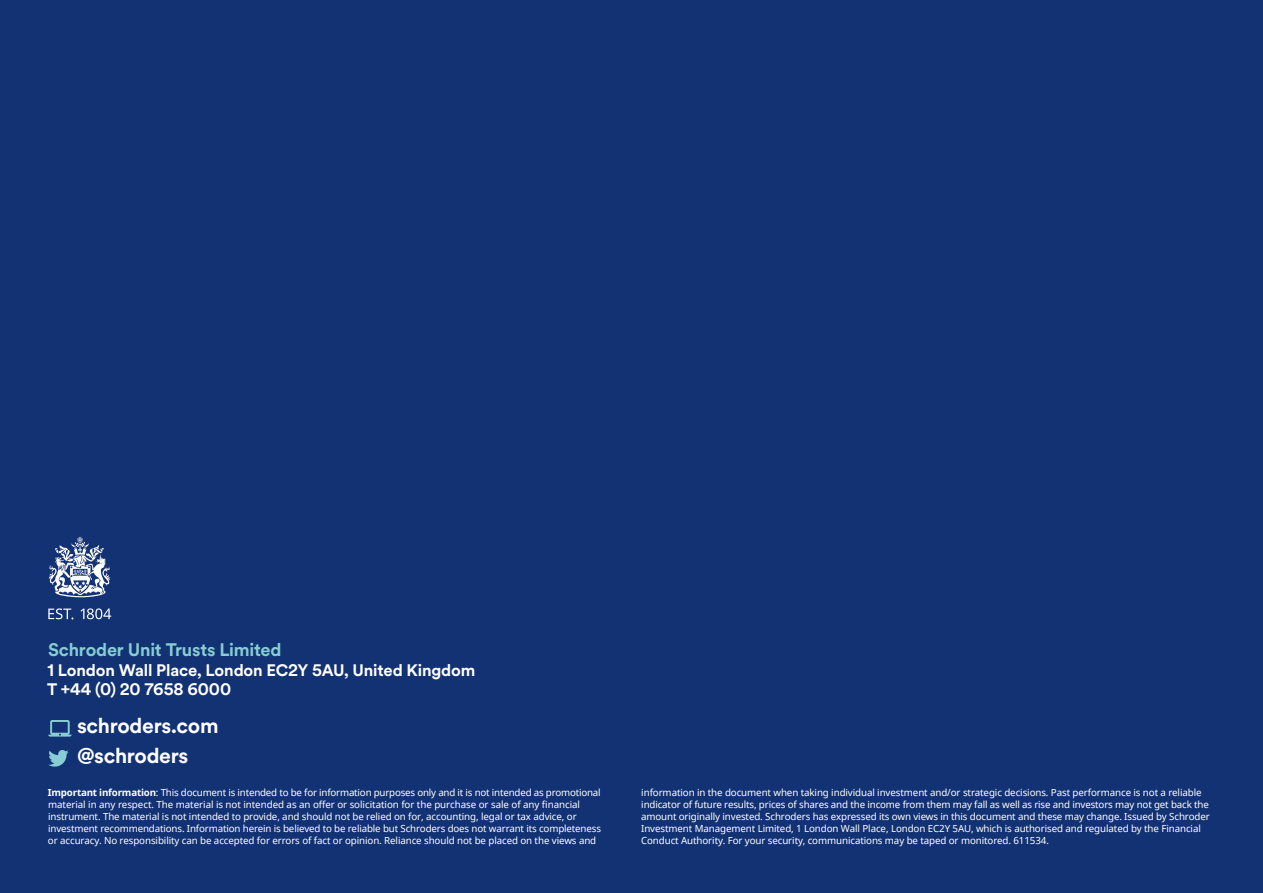
<style>
.page{position:relative;width:1263px;height:893px;background:#123274}
.page>*{position:absolute;margin:0;border:0;box-sizing:border-box;transform-origin:0 0}
.t1{font:700 21px "Schroders Circular";letter-spacing:-.015em;color:#fff}
.t2{font:700 18px "Schroders Circular";letter-spacing:-.01em;color:#88cdd3}
.t3{font:700 16.5px/19.5px "Schroders Circular";letter-spacing:-.01em;color:#fff}
.t4{font:9.75px/12px "Noto Sans UI";letter-spacing:-.01em;color:#fff}
.s1{font-family:"Noto Sans";font-weight:700}
</style>
<div class="page">
<svg style="left:48px;top:750px;width:21px;height:17px"></svg>
<svg style="left:48px;top:720px;width:24px;height:17px"></svg>
<svg style="left:48px;top:608px;width:25px;height:11px"></svg>
<svg style="left:81px;top:608px;width:30px;height:11px"></svg>
<svg style="left:49px;top:537px;width:61px;height:60px"></svg>
<h2 class="t2" style="left:48px;top:638px;width:235px">Schroder Unit Trusts Limited</h2>
<h3 class="t3" style="left:47px;top:660px;width:430px">1 London Wall Place, London EC2Y 5AU, United Kingdom<br>T +44 (0) 20 7658 6000</h3>
<h1 class="t1" style="left:77px;top:712px;width:143px">schroders.com</h1>
<h1 class="t1" style="left:77px;top:741px;width:113px">@schroders</h1>
<p class="t4" style="left:48px;top:786px;width:555px"><span class="s1">Important information</span>: This document is intended to be for information purposes only and it is not intended as promotional material in any respect. The material is not intended as an offer or solicitation for the purchase or sale of any financial instrument. The material is not intended to provide, and should not be relied on for, accounting, legal or tax advice, or investment recommendations. Information herein is believed to be reliable but Schroders does not warrant its completeness or accuracy. No responsibility can be accepted for errors of fact or opinion. Reliance should not be placed on the views and</p>
<p class="t4" style="left:641px;top:786px;width:570px">information in the document when taking individual investment and/or strategic decisions. Past performance is not a reliable indicator of future results, prices of shares and the income from them may fall as well as rise and investors may not get back the amount originally invested. Schroders has expressed its own views in this document and these may change. Issued by Schroder Investment Management Limited, 1 London Wall Place, London EC2Y 5AU, which is authorised and regulated by the Financial Conduct Authority. For your security, communications may be taped or monitored. 611534.</p>
</div>
